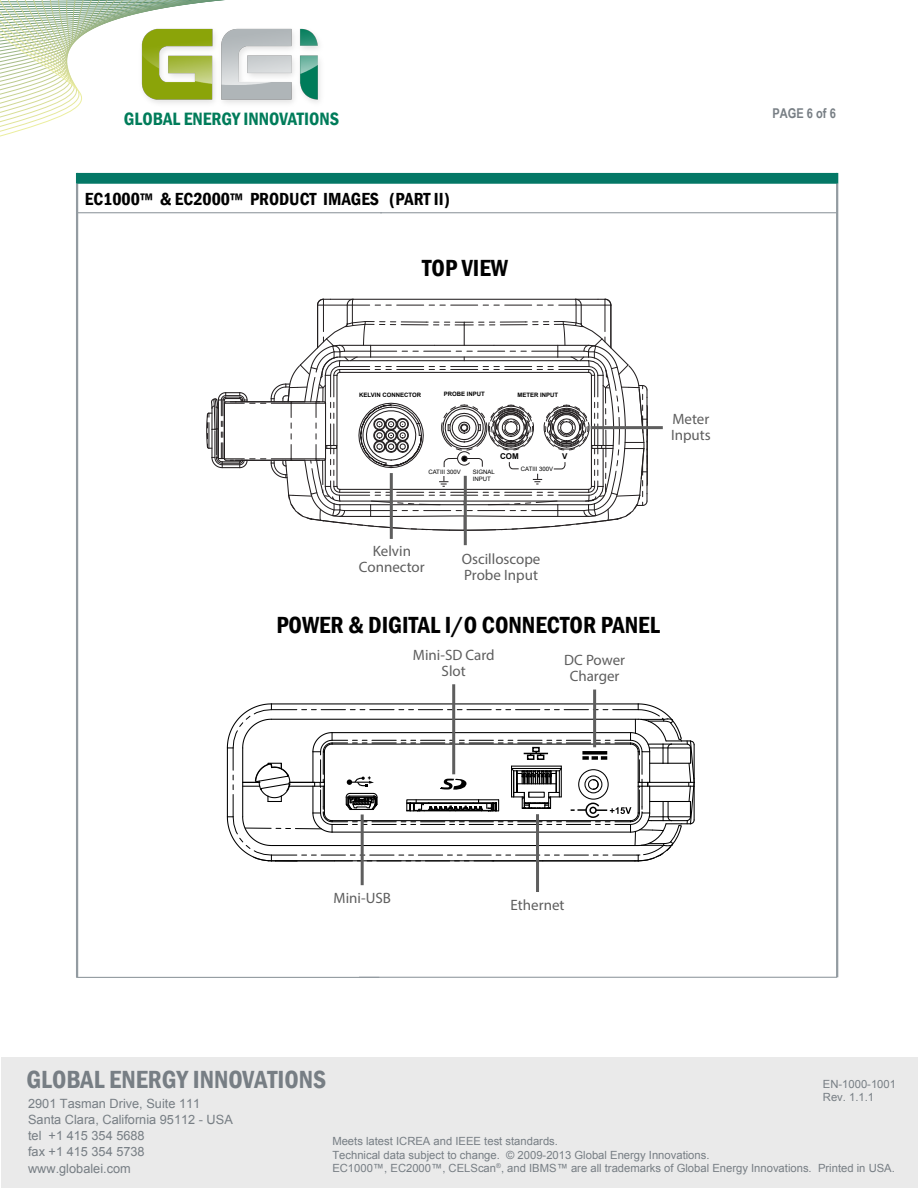
<style>
.page{position:relative;width:918px;height:1188px;background:#fff}
.page>*{position:absolute;margin:0;border:0;box-sizing:border-box;transform-origin:0 0}
.t1{font:600 condensed 25.5px "Franklin Gothic";color:#777e84}
.t2{font:600 condensed 24px "Franklin Gothic";color:#000}
.t3{font:600 condensed 18.45px "Franklin Gothic";color:#007c5a}
.t4{font:600 condensed 18px "Franklin Gothic";color:#000}
.t5{font:15px/16.5px "Myriad Pro";color:#5e5e5e;text-align:center}
.t6{font:700 13.5px "Arial Narrow";color:#777e84}
.t7{font:12.75px/16.2px "Arial";color:#777e84}
.t8{font:11.25px/13.5px "Arial";color:#777e84}
.t9{font:700 7.95px "Arial";color:#000}
.t10{font:700 6px "Arial";color:#000}
.t11{font:6px/7.2px "Arial";color:#000}
</style>
<div class="page">
<svg style="left:226px;top:703px;width:469px;height:166px"></svg>
<div style="left:584px;top:775px;width:18px;height:18px;border:1px solid #000;border-radius:50%"></div>
<div style="left:578px;top:769px;width:31px;height:31px;border:1px solid #000;border-radius:50%"></div>
<hr style="left:452px;top:684px;width:3px;height:90px;background:#5e5e5e">
<hr style="left:593px;top:690px;width:3px;height:57px;background:#5e5e5e">
<hr style="left:536px;top:814px;width:3px;height:78px;background:#5e5e5e">
<hr style="left:361px;top:814px;width:3px;height:71px;background:#5e5e5e">
<svg style="left:0;top:0;width:225px;height:137px"></svg>
<img style="left:138px;top:25px;width:182px;height:83px">
<img style="left:143px;top:29px;width:174px;height:56px">
<div style="left:1px;top:1058px;width:917px;height:130px;background:#eaeaea"></div>
<hr style="left:836px;top:184px;width:2px;height:793px;background:#939ba1">
<hr style="left:76px;top:977px;width:303px;height:1px;background:#939ba1">
<hr style="left:359px;top:977px;width:478px;height:1px;background:#939ba1">
<svg style="left:76px;top:173px;width:762px;height:11px;background:#097b69"></svg>
<hr style="left:76px;top:184px;width:2px;height:793px;background:#939ba1">
<hr style="left:77px;top:212px;width:305px;height:1px;background:#939ba1">
<hr style="left:380px;top:212px;width:458px;height:1px;background:#939ba1">
<svg style="left:206px;top:298px;width:442px;height:233px"></svg>
<hr style="left:390px;top:473px;width:3px;height:66px;background:#5e5e5e">
<hr style="left:464px;top:476px;width:3px;height:69px;background:#5e5e5e">
<hr style="left:591px;top:426px;width:72px;height:3px;background:#5e5e5e">
<h3 class="t3" style="left:124px;top:107px;width:217px">GLOBAL ENERGY INNOVATIONS</h3>
<p class="t6" style="left:772px;top:103px;width:65px">PAGE 6 of 6</p>
<h3 class="t4" style="left:85px;top:187px;width:367px">EC1000™ &amp; EC2000™ PRODUCT IMAGES (PART II)</h3>
<h2 class="t2" style="left:422px;top:252px;width:88px">TOP VIEW</h2>
<p class="t10" style="left:359px;top:391px;width:63px">KELVIN CONNECTOR</p>
<p class="t10" style="left:444px;top:390px;width:43px">PROBE INPUT</p>
<p class="t10" style="left:517px;top:391px;width:42px">METER INPUT</p>
<p class="t11" style="left:428px;top:468px;width:34px">CATIII 300V</p>
<p class="t9" style="left:500px;top:451px;width:20px">COM</p>
<p class="t9" style="left:562px;top:451px;width:7px">V</p>
<p class="t11" style="left:473px;top:468px;width:24px">SIGNAL<br>INPUT</p>
<p class="t11" style="left:521px;top:466px;width:34px">CATIII 300V</p>
<h3 class="t5" style="left:671px;top:410px;width:41px;text-align:left">Meter<br>Inputs</h3>
<h3 class="t5" style="left:359px;top:542px;width:67px">Kelvin<br>Connector</h3>
<h3 class="t5" style="left:462px;top:550px;width:80px;text-align:left">Oscilloscope<br>Probe Input</h3>
<h2 class="t2" style="left:276px;top:609px;width:385px">POWER &amp; DIGITAL I/O CONNECTOR PANEL</h2>
<h3 class="t5" style="left:413px;top:646px;width:83px">Mini-SD Card<br>Slot</h3>
<h3 class="t5" style="left:564px;top:651px;width:62px">DC Power<br>Charger</h3>
<h3 class="t5" style="left:333px;top:889px;width:59px">Mini-USB</h3>
<h3 class="t5" style="left:511px;top:896px;width:55px">Ethernet</h3>
<h1 class="t1" style="left:26px;top:1062px;width:301px">GLOBAL ENERGY INNOVATIONS</h1>
<p class="t7" style="left:28px;top:1095px;width:206px">2901 Tasman Drive, Suite 111<br>Santa Clara, California 95112 - USA tel +1 415 354 5688<br>fax +1 415 354 5738 www.globalei.com</p>
<p class="t8" style="left:823px;top:1077px;width:75px">EN-1000-1001<br>Rev. 1.1.1</p>
<p class="t8" style="left:332px;top:1135px;width:564px">Meets latest ICREA and IEEE test standards.<br>Technical data subject to change. © 2009-2013 Global Energy Innovations.<br>EC1000™, EC2000™, CELScan<sup>®</sup>, and IBMS™ are all trademarks of Global Energy Innovations. Printed in USA.</p>
</div>
